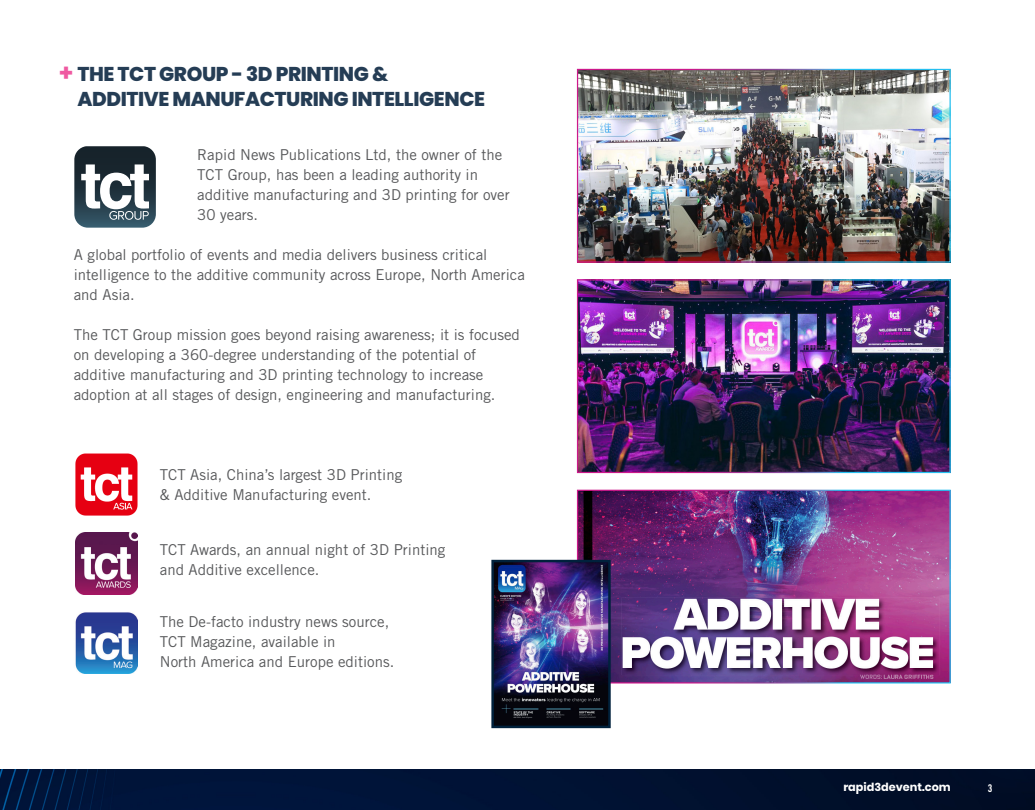
<style>
.page{position:relative;width:1035px;height:810px;background:#fff}
.page>*{position:absolute;margin:0;border:0;box-sizing:border-box;transform-origin:0 0}
.t1{font:800 20px/25px "Poppins";letter-spacing:-.02em;color:#253d55}
.Paragraph_-_Book{font:15px/20px "Trade Gothic LT Std";color:#57585a}
.t2{font:700 11.25px "Poppins";color:#fff}
.Speaker_Title{font:10.62px "Trade Gothic LT Std Bd Cn 20";color:#fff}
.s1{font-weight:700;font-size:23.75px;color:#ef59a1}
</style>
<div class="page">
<img style="left:0;top:769px;width:1035px;height:41px">
<img style="left:579px;top:71px;width:370px;height:190px">
<img style="left:579px;top:281px;width:370px;height:190px">
<img style="left:579px;top:492px;width:370px;height:190px">
<svg style="left:74px;top:146px;width:82px;height:82px"></svg>
<img style="left:76px;top:454px;width:61px;height:61px">
<img style="left:76px;top:533px;width:61px;height:61px">
<img style="left:75px;top:612px;width:62px;height:62px">
<img style="left:494px;top:563px;width:114px;height:162px">
<div style="left:491px;top:560px;width:120px;height:168px;border:2px solid #00213c"></div>
<p class="t1" style="left:77px;top:61px;width:409px;text-indent:-18px"><span class="s1">+</span> THE TCT GROUP - 3D PRINTING &amp;<br>ADDITIVE MANUFACTURING INTELLIGENCE</p>
<p class="Paragraph_-_Book" style="left:197px;top:144px;width:314px">Rapid News Publications Ltd, the owner of the TCT Group, has been a leading authority in additive manufacturing and 3D printing for over 30 years.</p>
<p class="Paragraph_-_Book" style="left:74px;top:244px;width:453px">A global portfolio of events and media delivers business critical intelligence to the additive community across Europe, North America and Asia.</p>
<p class="Paragraph_-_Book" style="left:74px;top:324px;width:448px">The TCT Group mission goes beyond raising awareness; it is focused on developing a 360-degree understanding of the potential of additive manufacturing and 3D printing technology to increase adoption at all stages of design, engineering and manufacturing.</p>
<p class="Paragraph_-_Book" style="left:160px;top:464px;width:244px">TCT Asia, China’s largest 3D Printing &amp; Additive Manufacturing event.</p>
<p class="Paragraph_-_Book" style="left:160px;top:539px;width:287px">TCT Awards, an annual night of 3D Printing and Additive excellence.</p>
<p class="Paragraph_-_Book" style="left:160px;top:612px;width:236px">The De-facto industry news source,<br>TCT Magazine, available in<br>North America and Europe editions.</p>
<p class="t2" style="left:843px;top:781px;width:109px">rapid3devent.com</p>
<p class="Speaker_Title" style="left:988px;top:781px;width:6px">3</p>
</div>
